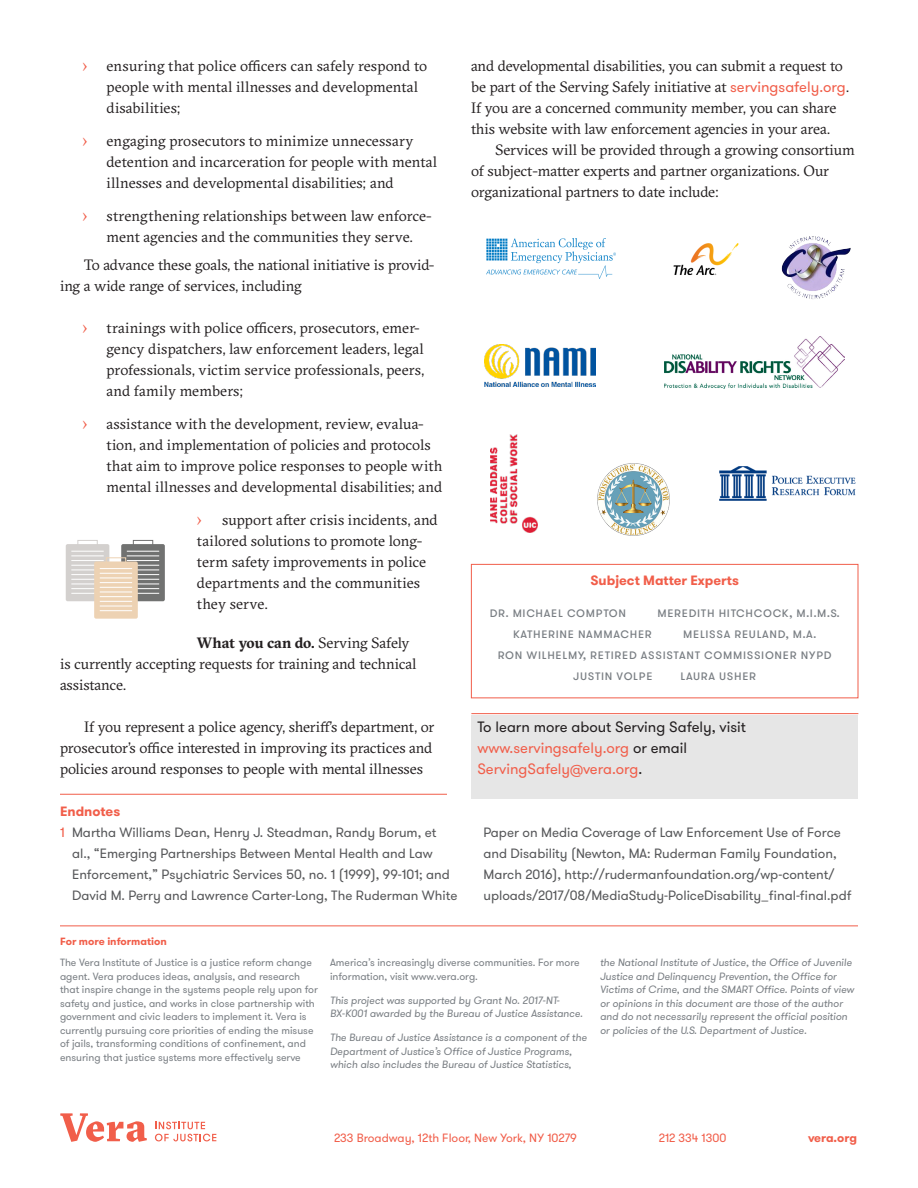
<style>
.page{position:relative;width:918px;height:1188px;background:#fff}
.page>*{position:absolute;margin:0;border:0;box-sizing:border-box;transform-origin:0 0}
.indent_Body_Copy_cop{font:15px/21px "GT Sectra";color:#231f20}
.Body_Copy{font:15px/21px "GT Sectra";letter-spacing:-.005em;color:#231f20}
.Body_Copy-2{font:15px/21px "GT Walsheim";color:#231f20}
.Body_Copy-3{font:13.5px/21px "GT Walsheim";color:#57585a}
.Body_Copy-4{font:13.5px "GT Walsheim";color:#797e83}
.More_Information_Hea{font:700 13.5px "GT Walsheim";color:#f15e4a}
.t1{font:12px "GT Walsheim";color:#f15e4a}
.t2{font:700 12px "GT Walsheim";letter-spacing:-.01em;color:#f15e4a}
.More_information_cop{font:italic 10.5px/13.5px "GT Walsheim";color:#797e83}
.More_information_cop-2{font:10.5px/13.5px "GT Walsheim";color:#797e83}
.More_Information_Hea-2{font:700 10.5px "GT Walsheim";color:#f15e4a}
.s1{font-size:18px;color:#f15e4a}
.s2{font-weight:700}
.s3{font-family:"GT Walsheim";color:#f15e4a}
.s4{color:#f15e4a}
</style>
<div class="page">
<svg style="left:60px;top:1113px;width:87px;height:29px"></svg>
<svg style="left:155px;top:1122px;width:61px;height:19px"></svg>
<hr style="left:60px;top:926px;width:798px;height:1px;background:#f15e4a">
<hr style="left:60px;top:794px;width:387px;height:1px;background:#f15e4a">
<hr style="left:471px;top:713px;width:387px;height:1px;background:#f15e4a">
<div style="left:471px;top:715px;width:387px;height:84px;background:#e6e6e6"></div>
<div style="left:77px;top:540px;width:21px;height:8px;border:1px solid #d3d0ce"></div>
<div style="left:66px;top:544px;width:43px;height:57px;background:#d3d0ce;border-radius:2px"></div>
<hr style="left:71px;top:551px;width:33px;height:1px;background:#fff">
<hr style="left:71px;top:555px;width:33px;height:1px;background:#fff">
<hr style="left:71px;top:560px;width:33px;height:1px;background:#fff">
<hr style="left:71px;top:565px;width:33px;height:1px;background:#fff">
<hr style="left:71px;top:570px;width:33px;height:1px;background:#fff">
<hr style="left:71px;top:574px;width:33px;height:1px;background:#fff">
<hr style="left:71px;top:579px;width:33px;height:1px;background:#fff">
<hr style="left:71px;top:584px;width:33px;height:1px;background:#fff">
<hr style="left:71px;top:588px;width:33px;height:1px;background:#fff">
<hr style="left:71px;top:593px;width:33px;height:1px;background:#fff">
<div style="left:133px;top:540px;width:20px;height:8px;border:1px solid #717271"></div>
<svg style="left:121px;top:544px;width:44px;height:57px;background:#787978"></svg>
<hr style="left:127px;top:551px;width:32px;height:1px;background:#fff">
<hr style="left:127px;top:555px;width:32px;height:1px;background:#fff">
<hr style="left:127px;top:560px;width:32px;height:1px;background:#fff">
<hr style="left:127px;top:565px;width:32px;height:1px;background:#fff">
<hr style="left:127px;top:570px;width:32px;height:1px;background:#fff">
<hr style="left:127px;top:574px;width:32px;height:1px;background:#fff">
<hr style="left:127px;top:579px;width:32px;height:1px;background:#fff">
<hr style="left:127px;top:584px;width:32px;height:1px;background:#fff">
<hr style="left:127px;top:588px;width:32px;height:1px;background:#fff">
<hr style="left:127px;top:593px;width:32px;height:1px;background:#fff">
<div style="left:106px;top:557px;width:20px;height:9px;border:1px solid #edd2b3"></div>
<div style="left:94px;top:561px;width:44px;height:58px;background:#edd2b3;border-radius:2px"></div>
<hr style="left:100px;top:568px;width:32px;height:1px;background:#fff">
<hr style="left:100px;top:573px;width:32px;height:1px;background:#fff">
<hr style="left:100px;top:578px;width:32px;height:1px;background:#fff">
<hr style="left:100px;top:582px;width:32px;height:1px;background:#fff">
<hr style="left:100px;top:587px;width:32px;height:1px;background:#fff">
<hr style="left:100px;top:592px;width:32px;height:1px;background:#fff">
<hr style="left:100px;top:596px;width:32px;height:1px;background:#fff">
<hr style="left:100px;top:601px;width:32px;height:1px;background:#fff">
<hr style="left:100px;top:606px;width:32px;height:1px;background:#fff">
<hr style="left:100px;top:610px;width:32px;height:1px;background:#fff">
<img style="left:486px;top:239px;width:130px;height:39px">
<img style="left:484px;top:344px;width:112px;height:43px">
<img style="left:664px;top:337px;width:181px;height:51px">
<img style="left:719px;top:466px;width:137px;height:35px">
<img style="left:597px;top:463px;width:73px;height:73px">
<img style="left:491px;top:434px;width:47px;height:99px">
<img style="left:673px;top:243px;width:66px;height:32px">
<img style="left:781px;top:236px;width:70px;height:63px">
<div style="left:471px;top:564px;width:387px;height:134px;border:1px solid #f15e4a"></div>
<p class="indent_Body_Copy_cop" style="left:106px;top:56px;width:322px;text-indent:-24px"><span class="s1">›</span> ensuring that police officers can safely respond to people with mental illnesses and developmental disabilities;</p>
<p class="indent_Body_Copy_cop" style="left:106px;top:131px;width:332px;text-indent:-24px"><span class="s1">›</span> engaging prosecutors to minimize unnecessary detention and incarceration for people with mental illnesses and developmental disabilities; and</p>
<p class="indent_Body_Copy_cop" style="left:82px;top:206px;width:351px;text-align:center"><span class="s1">›</span> strengthening relationships between law enforce&shy;ment agencies and the communities they serve.</p>
<p class="indent_Body_Copy_cop" style="left:60px;top:254px;width:376px;text-indent:24px">To advance these goals, the national initiative is provid&shy;ing a wide range of services, including</p>
<p class="indent_Body_Copy_cop" style="left:106px;top:317px;width:319px;text-indent:-24px"><span class="s1">›</span> trainings with police officers, prosecutors, emer&shy;gency dispatchers, law enforcement leaders, legal professionals, victim service professionals, peers, and family members;</p>
<p class="indent_Body_Copy_cop" style="left:106px;top:413px;width:337px;text-indent:-24px"><span class="s1">›</span> assistance with the development, review, evalua&shy;tion, and implementation of policies and protocols that aim to improve police responses to people with mental illnesses and developmental disabilities; and</p>
<p class="indent_Body_Copy_cop" style="left:197px;top:509px;width:242px"><span class="s1">›</span> support after crisis incidents, and tailored solutions to promote long&shy;term safety improvements in police departments and the communities they serve.</p>
<p class="Body_Copy" style="left:60px;top:632px;width:358px;text-indent:137px"><span class="s2">What you can do.</span> Serving Safely is currently accepting requests for training and technical assistance.</p>
<p class="indent_Body_Copy_cop" style="left:60px;top:716px;width:376px;text-indent:24px">If you represent a police agency, sheriff’s department, or prosecutor’s office interested in improving its practices and policies around responses to people with mental illnesses</p>
<p class="indent_Body_Copy_cop" style="left:471px;top:55px;width:380px">and developmental disabilities, you can submit a request to be part of the Serving Safely initiative at <span class="s3">servingsafely.org</span>.<br>If you are a concerned community member, you can share this website with law enforcement agencies in your area.</p>
<p class="indent_Body_Copy_cop" style="left:471px;top:139px;width:385px;text-indent:24px">Services will be provided through a growing consortium of subject-matter experts and partner organizations. Our organizational partners to date include:</p>
<p class="More_Information_Hea" style="left:590px;top:572px;width:150px">Subject Matter Experts</p>
<p class="Body_Copy-4" style="left:489px;top:603px;width:139px">dr. michael compton</p>
<p class="Body_Copy-4" style="left:657px;top:603px;width:184px">meredith hitchcock, m.i.m.s.</p>
<p class="Body_Copy-4" style="left:513px;top:624px;width:141px">katherine nammacher</p>
<p class="Body_Copy-4" style="left:683px;top:624px;width:135px">melissa reuland, m.a.</p>
<p class="Body_Copy-4" style="left:497px;top:645px;width:336px">ron wilhelmy, retired assistant commissioner nypd</p>
<p class="Body_Copy-4" style="left:573px;top:666px;width:81px">justin volpe</p>
<p class="Body_Copy-4" style="left:680px;top:666px;width:78px">laura usher</p>
<p class="Body_Copy-2" style="left:477px;top:717px;width:270px">To learn more about Serving Safely, visit <span class="s4">www.servingsafely.org</span> or email<br><span class="s4">ServingSafely@vera.org</span>.</p>
<p class="More_Information_Hea" style="left:60px;top:802px;width:62px">Endnotes</p>
<p class="Body_Copy-3" style="left:72px;top:822px;width:387px;text-indent:-12px"><span class="s4">1</span> Martha Williams Dean, Henry J. Steadman, Randy Borum, et al., “Emerging Partnerships Between Mental Health and Law Enforcement,” Psychiatric Services 50, no. 1 (1999), 99-101; and David M. Perry and Lawrence Carter-Long, The Ruderman White</p>
<p class="Body_Copy-3" style="left:483px;top:822px;width:370px">Paper on Media Coverage of Law Enforcement Use of Force and Disability (Newton, MA: Ruderman Family Foundation, March 2016), http://rudermanfoundation.org/wp-content/ uploads/2017/08/MediaStudy-PoliceDisability_final-final.pdf</p>
<p class="More_Information_Hea-2" style="left:60px;top:934px;width:108px">For more information</p>
<p class="More_information_cop-2" style="left:60px;top:956px;width:260px">The Vera Institute of Justice is a justice reform change agent. Vera produces ideas, analysis, and research that inspire change in the systems people rely upon for safety and justice, and works in close partnership with government and civic leaders to implement it. Vera is currently pursuing core priorities of ending the misuse of jails, transforming conditions of confinement, and ensuring that justice systems more effectively serve</p>
<p class="More_information_cop-2" style="left:330px;top:956px;width:251px">America’s increasingly diverse communities. For more information, visit www.vera.org.</p>
<p class="More_information_cop" style="left:330px;top:994px;width:254px">This project was supported by Grant No. 2017-NT-<br>BX-K001 awarded by the Bureau of Justice Assistance.</p>
<p class="More_information_cop" style="left:330px;top:1031px;width:258px">The Bureau of Justice Assistance is a component of the<br>Department of Justice’s Office of Justice Programs, which also includes the Bureau of Justice Statistics,</p>
<p class="More_information_cop" style="left:600px;top:956px;width:256px">the National Institute of Justice, the Office of Juvenile Justice and Delinquency Prevention, the Office for Victims of Crime, and the SMART Office. Points of view or opinions in this document are those of the author and do not necessarily represent the official position or policies of the U.S. Department of Justice.</p>
<p class="t1" style="left:334px;top:1130px;width:244px">233 Broadway, 12th Floor, New York, NY 10279</p>
<p class="t1" style="left:659px;top:1130px;width:69px">212 334 1300</p>
<p class="t2" style="left:808px;top:1130px;width:50px">vera.org</p>
</div>
